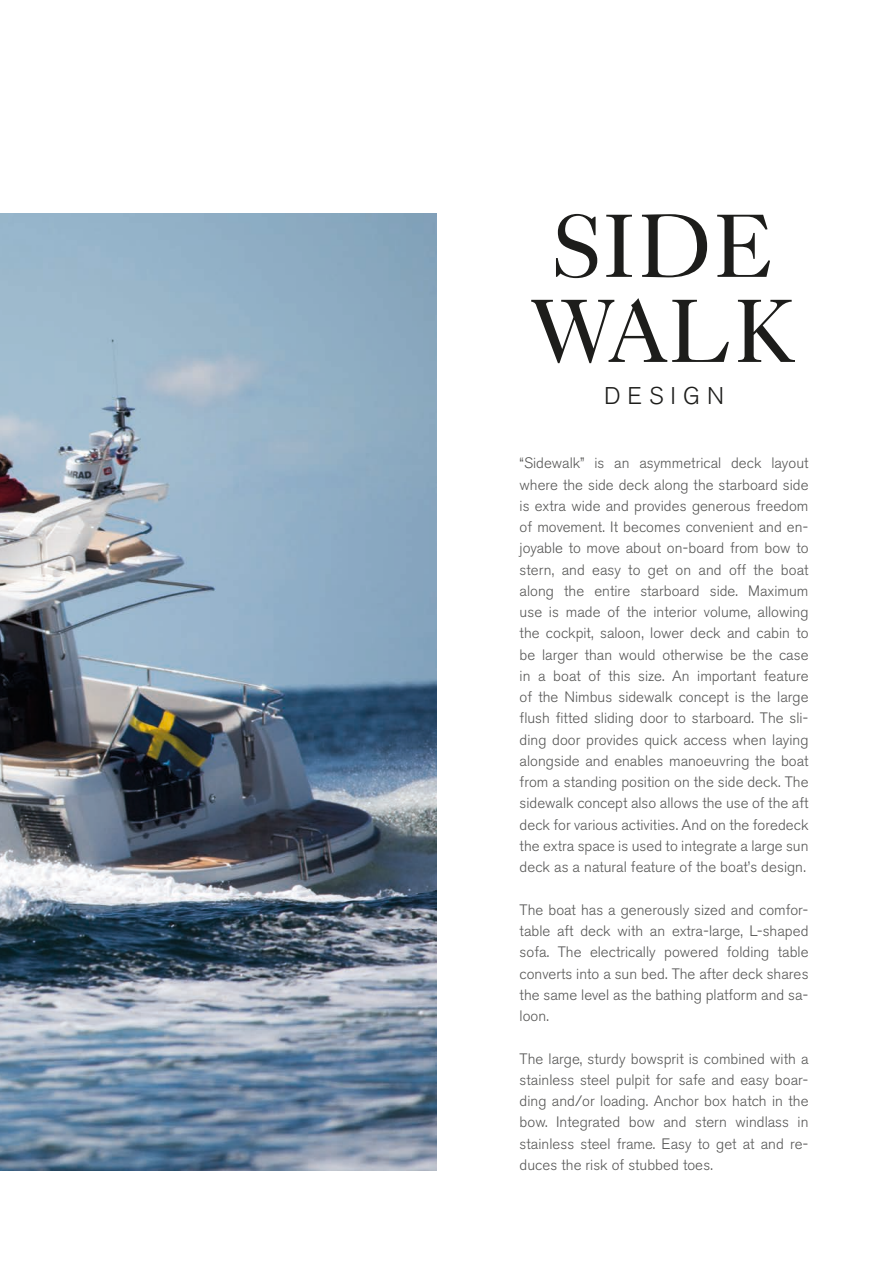
<style>
.page{position:relative;width:894px;height:1264px;background:#fff}
.page>*{position:absolute;margin:0;border:0;box-sizing:border-box;transform-origin:0 0}
._1_H1{font:90px/85.1px "Caslon 540 LT Std";color:#1d1d1b}
.t1{font:300 24px "Akzidenz Grotesk BE";letter-spacing:.29em;color:#1d1d1b}
._1_Fließtext{font:300 15px/21.3px "Akzidenz Grotesk BE";color:#575756;text-align:justify}
</style>
<div class="page">
<img style="left:0;top:213px;width:436px;height:957px">
<p class="_1_H1" style="left:530px;top:203px;width:268px">SIDE<br>WALK</p>
<h2 class="t1" style="left:604px;top:383px;width:122px">DESIGN</h2>
<p class="_1_Fließtext" style="left:519px;top:453px;width:290px">“Sidewalk” is an asymmetrical deck layout where the side deck along the starboard side is extra wide and provides generous freedom of movement. It becomes convenient and en&shy;joyable to move about on-board from bow to stern, and easy to get on and off the boat along the entire starboard side. Maximum use is made of the interior volume, allowing the cockpit, saloon, lower deck and cabin to be larger than would otherwise be the case in a boat of this size. An important feature of the Nimbus sidewalk concept is the large flush fitted sliding door to starboard. The sli&shy;ding door provides quick access when laying alongside and enables manoeuvring the boat from a standing position on the side deck. The sidewalk concept also allows the use of the aft deck for various activities. And on the foredeck the extra space is used to integrate a large sun deck as a natural feature of the boat’s design.</p>
<p class="_1_Fließtext" style="left:519px;top:899px;width:290px">The boat has a generously sized and comfor&shy;table aft deck with an extra-large, L-shaped sofa. The electrically powered folding table converts into a sun bed. The after deck shares the same level as the bathing platform and sa&shy;loon.</p>
<p class="_1_Fließtext" style="left:519px;top:1048px;width:290px">The large, sturdy bowsprit is combined with a stainless steel pulpit for safe and easy boar&shy;ding and/or loading. Anchor box hatch in the bow. Integrated bow and stern windlass in stainless steel frame. Easy to get at and re&shy;duces the risk of stubbed toes.</p>
</div>
